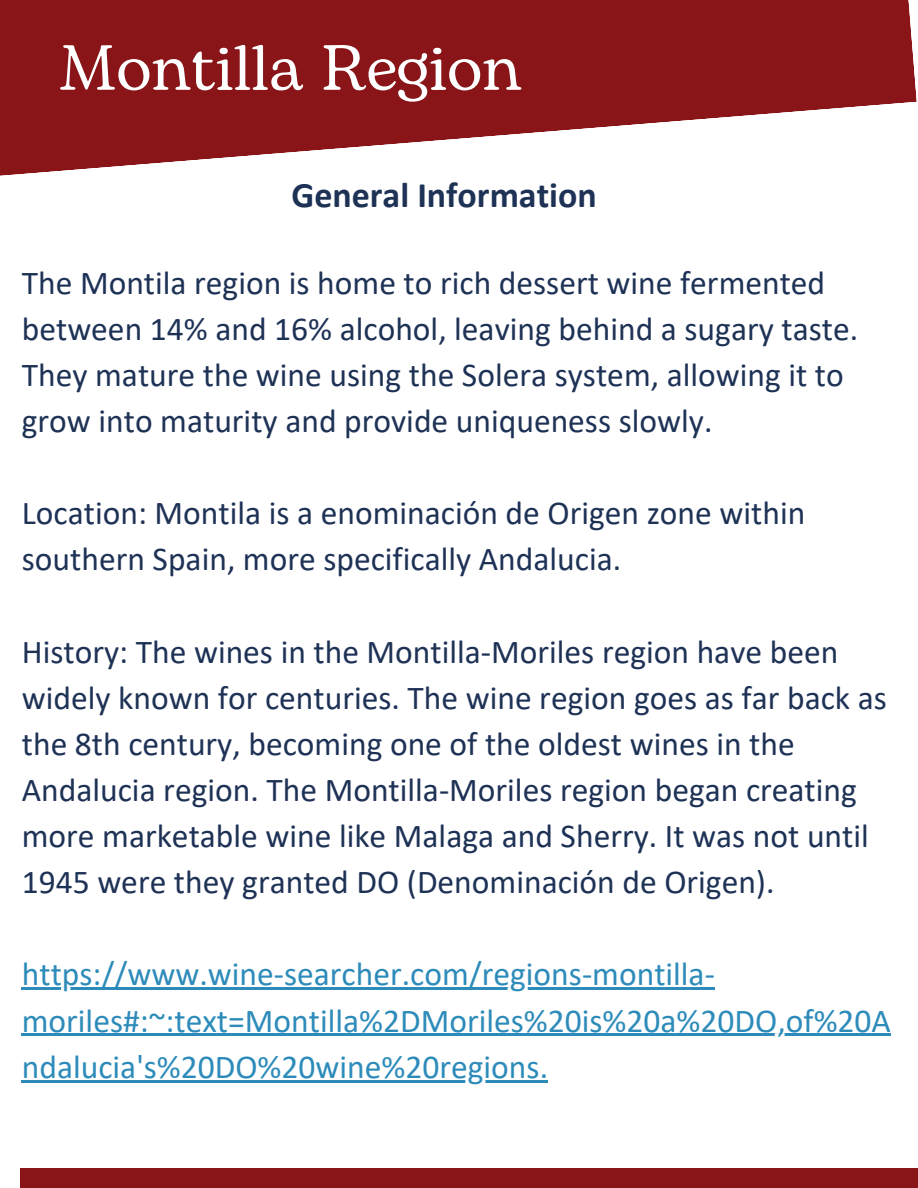
<style>
.page{position:relative;width:918px;height:1188px;background:#fff}
.page>*{position:absolute;margin:0;border:0;box-sizing:border-box;transform-origin:0 0}
.t1{font:63.45px "Bogart";color:#fff}
.t2{font:700 36px "Calibri";color:#1e3256}
.t3{font:33.45px/46.2px "Calibri";color:#1e3256}
.t4{font:33.45px/46.2px "Calibri";color:#2d8bba}
</style>
<div class="page">
<div style="left:21px;top:1168px;width:897px;height:20px;background:#891519"></div>
<svg style="left:0;top:0;width:917px;height:176px;fill:#891519"></svg>
<hr style="left:22px;top:988px;width:693px;height:2px;background:#2d8bba">
<hr style="left:22px;top:1034px;width:869px;height:2px;background:#2d8bba">
<hr style="left:22px;top:1080px;width:526px;height:2px;background:#2d8bba">
<p class="t1" style="left:59px;top:22px;width:464px">Montilla Region</p>
<p class="t2" style="left:291px;top:180px;width:307px">General Information</p>
<p class="t3" style="left:22px;top:262px;width:838px">The Montila region is home to rich dessert wine fermented between 14% and 16% alcohol, leaving behind a sugary taste.<br>They mature the wine using the Solera system, allowing it to grow into maturity and provide uniqueness slowly.</p>
<p class="t3" style="left:22px;top:493px;width:785px">Location: Montila is a enominación de Origen zone within southern Spain, more specifically Andalucia.</p>
<p class="t3" style="left:22px;top:631px;width:867px">History: The wines in the Montilla-Moriles region have been widely known for centuries. The wine region goes as far back as the 8th century, becoming one of the oldest wines in the Andalucia region. The Montilla-Moriles region began creating more marketable wine like Malaga and Sherry. It was not until 1945 were they granted DO (Denominación de Origen).</p>
<p class="t4" style="left:22px;top:954px;width:871px">https://www.wine-searcher.com/regions-montilla&shy;moriles#:~:text=Montilla%2DMoriles%20is%20a%20DO,of%20A ndalucia's%20DO%20wine%20regions.</p>
</div>
